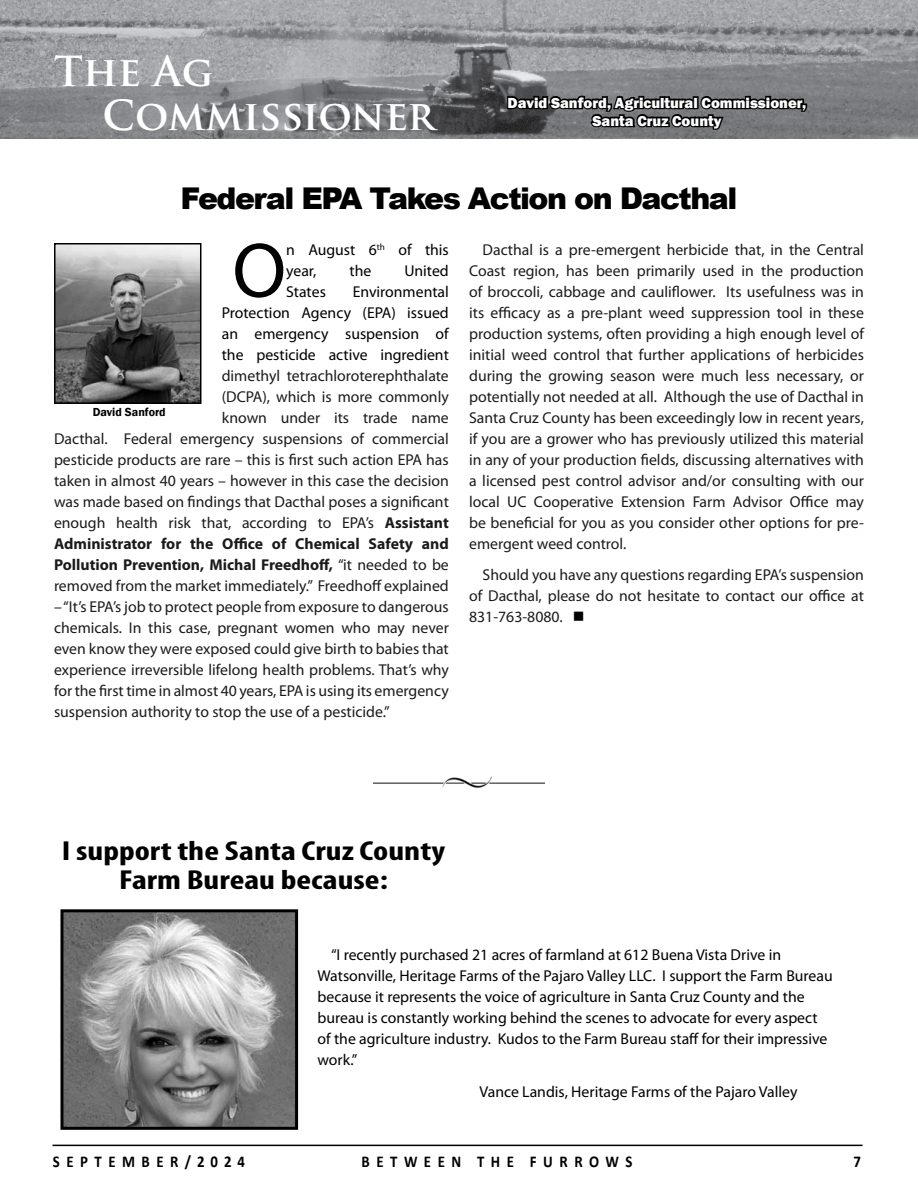
<style>
.page{position:relative;width:918px;height:1188px;background:#fff}
.page>*{position:absolute;margin:0;border:0;box-sizing:border-box;transform-origin:0 0}
.t1{font:78px "Myriad Pro";color:#000}
.t2{font:700 40.5px/43.5px "Trajan Pro";color:#fff}
.t3{font:900 30px "Arial";letter-spacing:-.05em;color:#000}
.t4{font:700 condensed 27.6px/28.5px "Myriad Pro";color:#000;text-align:center;scale:1.27 1}
.t5{font:700 16.5px "Calibri";letter-spacing:.44em;color:#000;scale:.9 1}
.t6{font:15.75px/21px "Myriad Pro";color:#1b1b1b;text-align:justify}
.t7{font:15.75px/21px "Myriad Pro";color:#000}
.t8{font:800 15px/18px "Franklin Gothic";color:#fff;text-align:center}
.t9{font:600 12px "Franklin Gothic";color:#000}
.s1{font-weight:700}
.s2{color:#000}
</style>
<div class="page">
<hr style="left:53px;top:1145px;width:810px;height:1px;background:#000">
<img style="left:0;top:0;width:918px;height:138px">
<svg style="left:506px;top:92px;width:303px;height:47px;background:#4b4c4e"></svg>
<img style="left:57px;top:246px;width:141px;height:155px">
<div style="left:54px;top:243px;width:147px;height:161px;border:2px solid #000"></div>
<img style="left:373px;top:776px;width:172px;height:12px">
<img style="left:64px;top:913px;width:230px;height:213px">
<div style="left:60px;top:909px;width:238px;height:221px;border:3px solid #000"></div>
<h2 class="t2" style="left:103px;top:50px;width:334px;text-indent:-49px">The Ag<br>Commissioner</h2>
<p class="t8" style="left:508px;top:94px;width:300px">David Sanford, Agricultural Commissioner,<br>Santa Cruz County</p>
<h3 class="t3" style="left:181px;top:176px;width:558px">Federal EPA Takes Action on Dacthal</h3>
<h1 class="t1" style="left:232px;top:223px;width:55px">O</h1>
<p class="t7" style="left:286px;top:239px;width:164px">n August 6<sup>th</sup> of this year,</p>
<p class="t7" style="left:350px;top:260px;width:23px">the</p>
<p class="t7" style="left:404px;top:260px;width:46px">United</p>
<p class="t7" style="left:222px;top:281px;width:229px;text-align:justify;text-indent:131px">Environmental Protection Agency (EPA) issued an emergency suspension of the pesticide active ingredient</p>
<p class="t6" style="left:54px;top:365px;width:396px;text-align:right">dimethyl tetrachloroterephthalate<br>(DCPA), which is more commonly<br>known under its trade name<br>Dacthal. Federal emergency suspensions of commercial pesticide products are rare – this is first such action EPA has taken in almost 40 years – however in this case the decision was made based on findings that Dacthal poses a significant enough health risk that, according to EPA’s <span class="s1">Assistant Administrator for the Office of Chemical Safety and Pollution Prevention, Michal Freedhoff,</span> “it needed to be removed from the market immediately.” Freedhoff explained</p>
<p class="t6" style="left:54px;top:596px;width:396px">– “It’s EPA’s job to protect people from exposure to dangerous chemicals. In this case, pregnant women who may never even know they were exposed could give birth to babies that experience irreversible lifelong health problems. That’s why for the first time in almost 40 years, EPA is using its emergency suspension authority to stop the use of a pesticide.”</p>
<p class="t7" style="left:286px;top:281px;width:41px">States</p>
<p class="t9" style="left:93px;top:404px;width:75px">David Sanford</p>
<p class="t6" style="left:469px;top:239px;width:396px;text-indent:13px">Dacthal is a pre-emergent herbicide that, in the Central Coast region, has been primarily used in the production of broccoli, cabbage and cauliflower. Its usefulness was in its efficacy as a pre-plant weed suppression tool in these production systems, often providing a high enough level of initial weed control that further applications of herbicides during the growing season were much less necessary, or potentially not needed at all. Although the use of Dacthal in Santa Cruz County has been exceedingly low in recent years, if you are a grower who has previously utilized this material in any of your production fields, discussing alternatives with a licensed pest control advisor and/or consulting with our local UC Cooperative Extension Farm Advisor Office may be beneficial for you as you consider other options for pre&shy;emergent weed control.</p>
<p class="t6" style="left:469px;top:564px;width:396px;text-indent:13px">Should you have any questions regarding EPA’s suspension of Dacthal, please do not hesitate to contact our office at 831-763-8080. <span class="s2">■</span></p>
<h3 class="t4" style="left:62px;top:836px;width:303px">I support the Santa Cruz County<br>Farm Bureau because:</h3>
<p class="t7" style="left:318px;top:944px;width:517px;text-indent:13px">“I recently purchased 21 acres of farmland at 612 Buena Vista Drive in Watsonville, Heritage Farms of the Pajaro Valley LLC. I support the Farm Bureau because it represents the voice of agriculture in Santa Cruz County and the bureau is constantly working behind the scenes to advocate for every aspect of the agriculture industry. Kudos to the Farm Bureau staff for their impressive work.”</p>
<p class="t7" style="left:480px;top:1081px;width:319px">Vance Landis, Heritage Farms of the Pajaro Valley</p>
<p class="t5" style="left:53px;top:1151px;width:93px">SEPTEMB</p>
<p class="t5" style="left:156px;top:1151px;width:100px">ER/2024</p>
<p class="t5" style="left:362px;top:1151px;width:301px">BETWEEN TH E FURRO WS</p>
<p class="t5" style="left:853px;top:1151px;width:10px">7</p>
</div>
